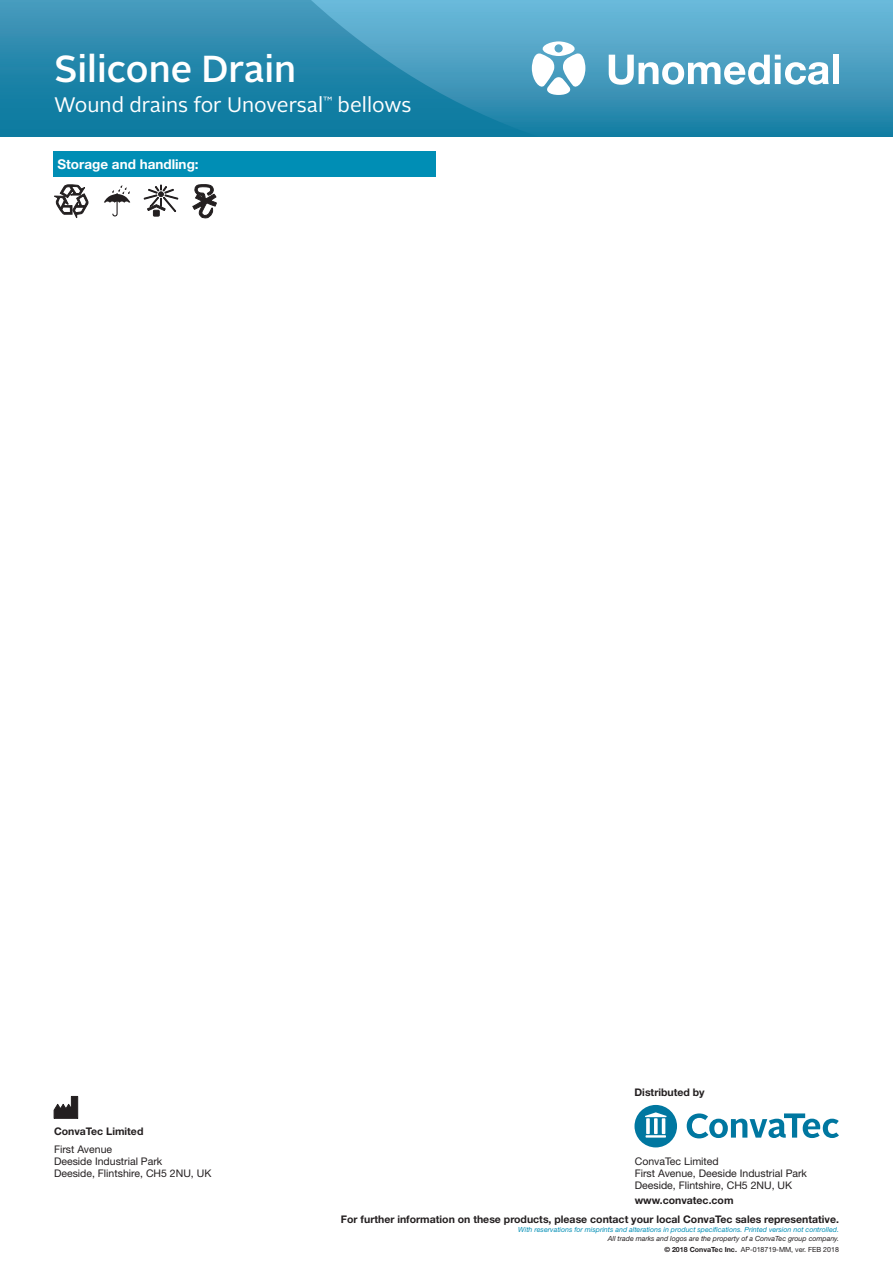
<style>
.page{position:relative;width:893px;height:1263px;background:#fff}
.page>*{position:absolute;margin:0;border:0;box-sizing:border-box;transform-origin:0 0}
.t1{font:500 37.5px "Alright Sans LP Bay";color:#fff}
.t2{font:21px "Alright Sans LP Bay";color:#fff}
.t3{font:700 13.5px "Helvetica Neue";color:#fff}
.t4{font:10.5px/12px "Helvetica Neue";color:#231f20}
.t5{font:700 10.5px "Helvetica Neue";color:#231f20}
.t6{font:italic 7.05px/10.5px "Helvetica Neue";color:#231f20;text-align:right}
.t7{font:italic 7.05px "Helvetica Neue";color:#008eb5}
.s1{font-weight:700;font-style:normal}
.s2{font-style:normal}
</style>
<div class="page">
<div style="left:0;top:0;width:893px;height:137px;background:linear-gradient(to bottom,#4598bb,#04769c)"></div>
<svg style="left:311px;top:0;width:582px;height:137px;background:#4099bc"></svg>
<svg style="left:532px;top:41px;width:53px;height:54px"></svg>
<svg style="left:609px;top:55px;width:220px;height:30px"></svg>
<div style="left:833px;top:55px;width:6px;height:29px;background:#fff"></div>
<svg style="left:144px;top:185px;width:34px;height:31px"></svg>
<svg style="left:104px;top:185px;width:26px;height:31px"></svg>
<div style="left:53px;top:151px;width:383px;height:25px;background:#008eb5"></div>
<svg style="left:193px;top:184px;width:24px;height:35px"></svg>
<svg style="left:54px;top:185px;width:34px;height:33px"></svg>
<svg style="left:54px;top:1096px;width:24px;height:22px"></svg>
<svg style="left:687px;top:1113px;width:152px;height:25px"></svg>
<svg style="left:634px;top:1105px;width:43px;height:42px"></svg>
<h1 class="t1" style="left:54px;top:43px;width:244px">Silicone Drain</h1>
<h2 class="t2" style="left:54px;top:90px;width:359px">Wound drains for Unoversal<sup>™</sup> bellows</h2>
<p class="t3" style="left:57px;top:156px;width:143px">Storage and handling:</p>
<p class="t5" style="left:54px;top:1125px;width:91px">ConvaTec Limited</p>
<p class="t4" style="left:54px;top:1143px;width:159px">First Avenue<br>Deeside Industrial Park<br>Deeside, Flintshire, CH5 2NU, UK</p>
<p class="t5" style="left:634px;top:1085px;width:72px">Distributed by</p>
<p class="t4" style="left:635px;top:1155px;width:174px">ConvaTec Limited<br>First Avenue, Deeside Industrial Park<br>Deeside, Flintshire, CH5 2NU, UK</p>
<p class="t5" style="left:635px;top:1193px;width:100px">www.convatec.com</p>
<p class="t5" style="left:341px;top:1213px;width:499px">For further information on these products, please contact your local ConvaTec sales representative.</p>
<p class="t7" style="left:518px;top:1225px;width:322px">With reservations for misprints and alterations in product specifications. Printed version not controlled.</p>
<p class="t6" style="left:608px;top:1233px;width:233px">All trade marks and logos are the property of a ConvaTec group company. <span class="s1">© 2018 ConvaTec Inc.</span> <span class="s2">AP-018719-MM, ver. FEB 2018</span></p>
</div>
